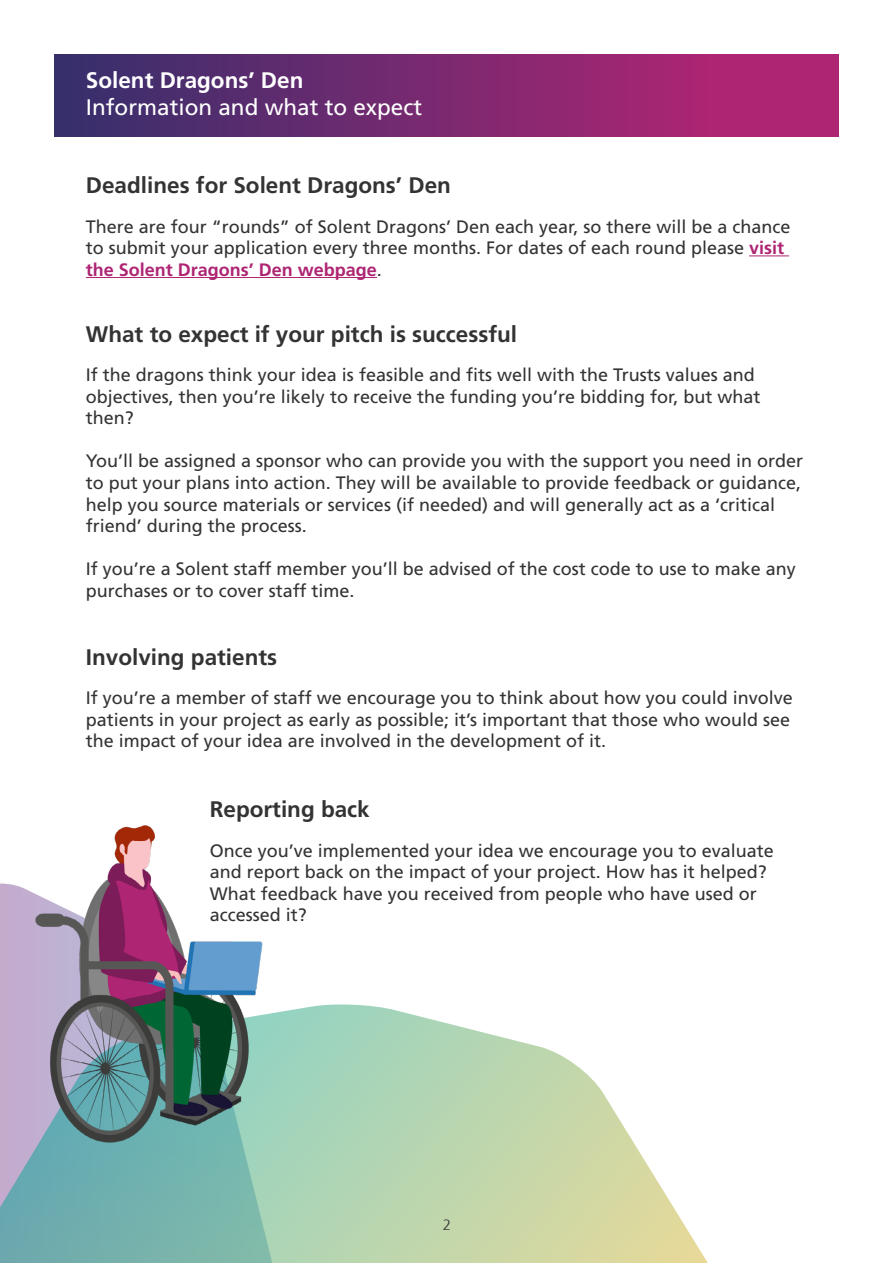
<style>
.page{position:relative;width:893px;height:1263px;background:#fff}
.page>*{position:absolute;margin:0;border:0;box-sizing:border-box;transform-origin:0 0}
.t1{font:700 22.5px "Frutiger LT Std";color:#333}
.t2{font:22.5px "Frutiger LT Std";color:#fff}
.t3{font:700 22.5px "Frutiger LT Std";color:#fff}
.t4{font:18px/21.6px "Frutiger LT Std";color:#333}
.t5{font:300 15px "Frutiger";color:#333}
.s1{font-weight:700;color:#ae2573}
</style>
<div class="page">
<div style="left:54px;top:54px;width:785px;height:82px;background:linear-gradient(to right,#382f6c,#be2474)"></div>
<svg style="left:0;top:1004px;width:708px;height:259px"></svg>
<hr style="left:749px;top:255px;width:40px;height:1px;background:#ae2573">
<hr style="left:86px;top:277px;width:291px;height:1px;background:#ae2573">
<img style="left:0;top:825px;width:308px;height:319px">
<p class="t3" style="left:86px;top:67px;width:219px">Solent Dragons’ Den</p>
<p class="t2" style="left:86px;top:94px;width:338px">Information and what to expect</p>
<p class="t1" style="left:86px;top:172px;width:367px">Deadlines for Solent Dragons’ Den</p>
<p class="t4" style="left:86px;top:216px;width:706px">There are four “rounds” of Solent Dragons’ Den each year, so there will be a chance to submit your application every three months. For dates of each round please <span class="s1">visit the Solent Dragons’ Den webpage</span>.</p>
<p class="t1" style="left:86px;top:321px;width:433px">What to expect if your pitch is successful</p>
<p class="t4" style="left:86px;top:364px;width:676px">If the dragons think your idea is feasible and fits well with the Trusts values and objectives, then you’re likely to receive the funding you’re bidding for, but what then?</p>
<p class="t4" style="left:86px;top:450px;width:719px">You’ll be assigned a sponsor who can provide you with the support you need in order to put your plans into action. They will be available to provide feedback or guidance, help you source materials or services (if needed) and will generally act as a ‘critical friend’ during the process.</p>
<p class="t4" style="left:86px;top:558px;width:711px">If you’re a Solent staff member you’ll be advised of the cost code to use to make any purchases or to cover staff time.</p>
<p class="t1" style="left:86px;top:644px;width:193px">Involving patients</p>
<p class="t4" style="left:86px;top:687px;width:708px">If you’re a member of staff we encourage you to think about how you could involve patients in your project as early as possible; it’s important that those who would see the impact of your idea are involved in the development of it.</p>
<p class="t1" style="left:210px;top:796px;width:162px">Reporting back</p>
<p class="t4" style="left:210px;top:839px;width:566px">Once you’ve implemented your idea we encourage you to evaluate and report back on the impact of your project. How has it helped?<br>What feedback have you received from people who have used or accessed it?</p>
<p class="t5" style="left:443px;top:1215px;width:10px">2</p>
</div>
